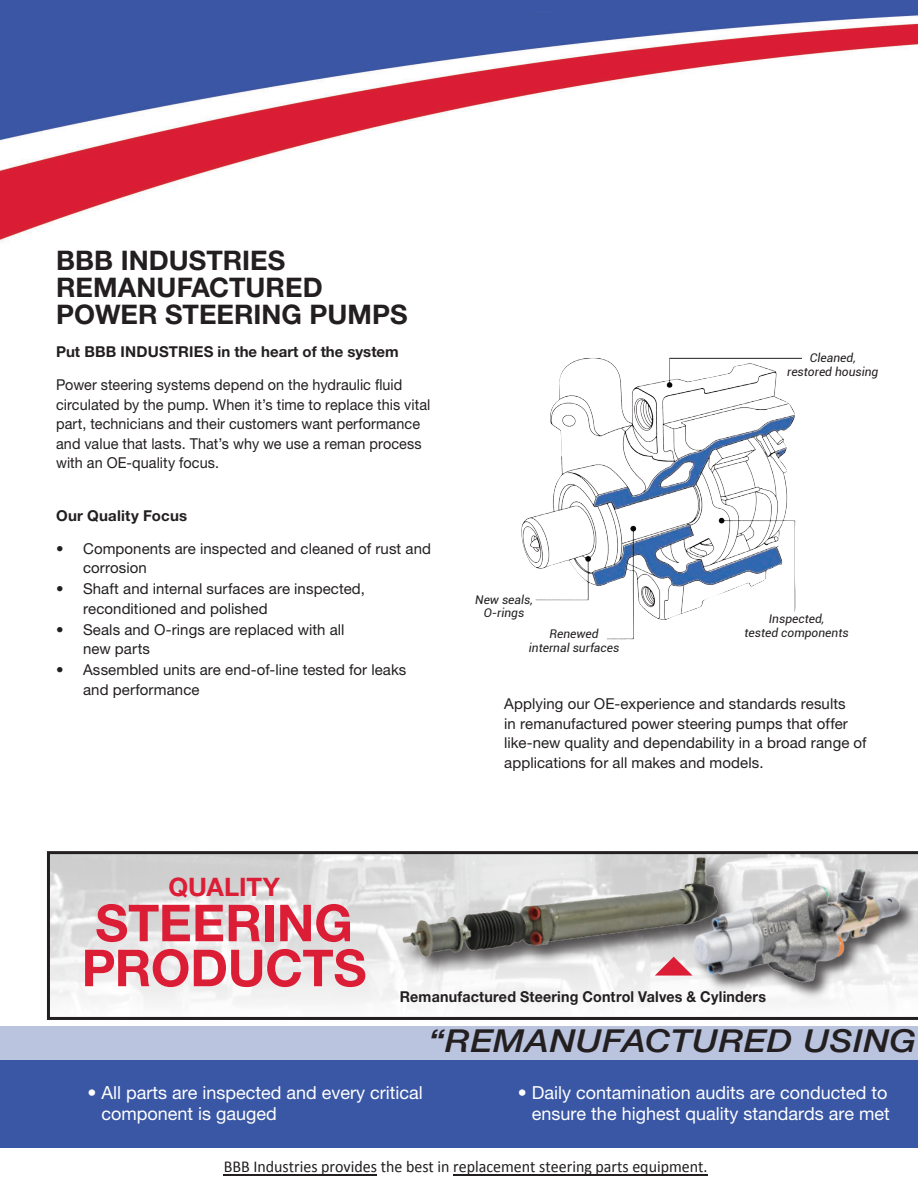
<style>
.page{position:relative;width:918px;height:1188px;background:#fff}
.page>*{position:absolute;margin:0;border:0;box-sizing:border-box;transform-origin:0 0}
.t1{font:700 51px/45px "Helvetica Neue LT Pro";letter-spacing:-.005em;color:#db1e36}
.Branding_Small_Heade{font:italic 500 31.65px "Helvetica Neue LT Pro";letter-spacing:.015em;color:#231f20;scale:1.11 1}
.Subheader{font:700 27px/27px "Helvetica Neue LT Pro";color:#231f20}
.t2{font:700 25.5px "Helvetica Neue LT Pro";letter-spacing:-.005em;color:#db1e36}
.t3{font:18px/21px "Helvetica Neue LT Pro";color:#fff;text-align:right}
.t4{font:16.65px "Calibri";color:#221e1f;scale:.96 1}
.Body{font:15px/19.5px "Helvetica Neue LT Pro";letter-spacing:.005em;color:#231f20}
.Body-2{font:15px/19.5px "Helvetica Neue LT Pro";letter-spacing:.005em;color:#231f20;scale:.96 1}
.Subheader-2{font:700 15px "Helvetica Neue LT Pro";letter-spacing:.01em;color:#231f20}
.Branding_Small_Heade-2{font:700 15px "Helvetica Neue LT Pro";letter-spacing:.015em;color:#231f20;scale:.95 1}
.Illustrn__diagram_co{font:italic 12px/13.5px "Roboto";color:#231f20;text-align:center}
</style>
<div class="page">
<img style="left:0;top:0;width:918px;height:358px">
<div style="left:0;top:1026px;width:918px;height:46px;background:#bac4df"></div>
<img style="left:521px;top:358px;width:275px;height:282px">
<hr style="left:670px;top:358px;width:132px;height:1px;background:#231f20">
<div style="left:0;top:1060px;width:918px;height:88px;background:#3a57a5"></div>
<svg style="left:47px;top:851px;width:871px;height:169px"></svg>
<img style="left:397px;top:851px;width:289px;height:142px">
<div style="left:693px;top:868px;width:224px;height:132px;background:#231f20;opacity:.75"></div>
<img style="left:686px;top:851px;width:222px;height:169px">
<img style="left:903px;top:914px;width:15px;height:32px">
<svg style="left:655px;top:957px;width:38px;height:19px"></svg>
<hr style="left:453px;top:1175px;width:255px;height:1px;background:#221e1f">
<hr style="left:224px;top:1175px;width:153px;height:1px;background:#221e1f">
<p class="Subheader" style="left:56px;top:246px;width:353px">BBB INDUSTRIES<br>REMANUFACTURED<br>POWER STEERING PUMPS</p>
<p class="Subheader-2" style="left:56px;top:343px;width:344px">Put BBB INDUSTRIES in the heart of the system</p>
<p class="Body-2" style="left:56px;top:375px;width:391px">Power steering systems depend on the hydraulic fluid circulated by the pump. When it’s time to replace this vital part, technicians and their customers want performance and value that lasts. That’s why we use a reman process with an OE-quality focus.</p>
<p class="Subheader-2" style="left:56px;top:506px;width:133px">Our Quality Focus</p>
<p class="Body" style="left:83px;top:538px;width:349px;text-indent:-27px">• Components are inspected and cleaned of rust and corrosion</p>
<p class="Body" style="left:83px;top:579px;width:283px;text-indent:-27px">• Shaft and internal surfaces are inspected, reconditioned and polished</p>
<p class="Body" style="left:83px;top:619px;width:263px;text-indent:-27px">• Seals and O-rings are replaced with all new parts</p>
<p class="Body" style="left:83px;top:660px;width:325px;text-indent:-27px">• Assembled units are end-of-line tested for leaks and performance</p>
<p class="t2" style="left:168px;top:871px;width:113px">QUALITY</p>
<p class="t1" style="left:82px;top:899px;width:287px">STEERING<br>PRODUCTS</p>
<p class="Illustrn__diagram_co" style="left:475px;top:592px;width:59px">New seals,<br>O-rings</p>
<p class="Illustrn__diagram_co" style="left:529px;top:627px;width:92px">Renewed internal surfaces</p>
<p class="Illustrn__diagram_co" style="left:810px;top:351px;width:47px">Cleaned,</p>
<p class="Illustrn__diagram_co" style="left:787px;top:364px;width:93px">restored housing</p>
<p class="Illustrn__diagram_co" style="left:745px;top:612px;width:106px">Inspected,<br>tested components</p>
<p class="Body" style="left:504px;top:694px;width:364px">Applying our OE-experience and standards results<br>in remanufactured power steering pumps that offer like-new quality and dependability in a broad range of applications for all makes and models.</p>
<p class="Branding_Small_Heade-2" style="left:400px;top:987px;width:387px">Remanufactured Steering Control Valves &amp; Cylinders</p>
<p class="Branding_Small_Heade" style="left:429px;top:1022px;width:441px">“REMANUFACTURED USING</p>
<p class="t3" style="left:102px;top:1082px;width:323px;text-align:left;text-indent:-14px">• All parts are inspected and every critical component is gauged</p>
<p class="t3" style="left:518px;top:1082px;width:373px">• Daily contamination audits are conducted to ensure the highest quality standards are met</p>
<p class="t4" style="left:224px;top:1155px;width:506px">BBB Industries provides the best in replacement steering parts equipment.</p>
</div>
